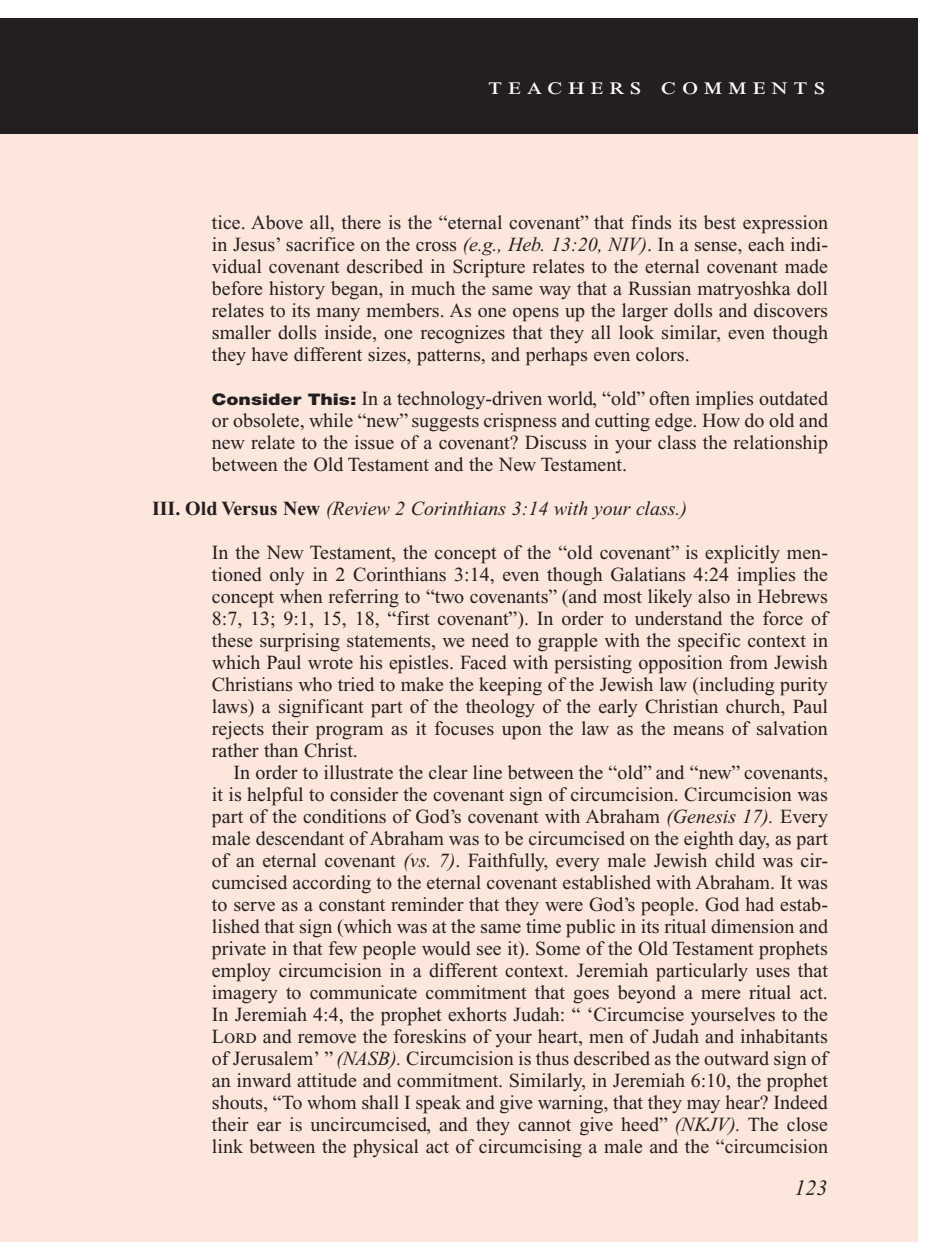
<style>
.page{position:relative;width:936px;height:1260px;background:#fff}
.page>*{position:absolute;margin:0;border:0;box-sizing:border-box;transform-origin:0 0}
.t1{font:24px "Times New Roman PS Std";letter-spacing:.2em;color:#fff;scale:1.2 1}
.PageNumbers{font:italic 22px "Times New Roman PS Std";color:#231f20}
.Objectives_Body_Text{font:20px/22px "Times New Roman PS Std";color:#231f20;text-align:justify}
.Roman_Numeral_Sub_He{font:italic 20px "Times New Roman PS Std";color:#231f20}
.s1{font-style:italic}
.s2{font-family:"Helvetica Neue LT Std";font-weight:900;font-size:16px}
.s3{font-weight:700;font-style:normal}
.s4{font-size:19.8px}
</style>
<div class="page">
<div style="left:36px;top:18px;width:882px;height:122px;background:#231f20"></div>
<div style="left:0;top:18px;width:36px;height:122px;background:#231f20"></div>
<div style="left:0;top:134px;width:918px;height:1108px;background:#fde7dc"></div>
<p class="t1" style="left:488px;top:73px;width:283px">teachers comments</p>
<p class="Objectives_Body_Text" style="left:212px;top:211px;width:618px">tice. Above all, there is the “eternal covenant” that finds its best expression in Jesus’ sacrifice on the cross <span class="s1">(e.g., Heb. 13:20, NIV)</span>. In a sense, each indi&shy;vidual covenant described in Scripture relates to the eternal covenant made before history began, in much the same way that a Russian matryoshka doll relates to its many members. As one opens up the larger dolls and discovers smaller dolls inside, one recognizes that they all look similar, even though they have different sizes, patterns, and perhaps even colors.</p>
<p class="Objectives_Body_Text" style="left:212px;top:387px;width:618px"><span class="s2">Consider This:</span> In a technology-driven world, “old” often implies outdated or obsolete, while “new” suggests crispness and cutting edge. How do old and new relate to the issue of a covenant? Discuss in your class the relationship between the Old Testament and the New Testament.</p>
<p class="Roman_Numeral_Sub_He" style="left:152px;top:497px;width:537px"><span class="s3">III. Old Versus New</span> (Review 2 Corinthians 3:14 with your class.)</p>
<p class="Objectives_Body_Text" style="left:212px;top:541px;width:618px">In the New Testament, the concept of the “old covenant” is explicitly men&shy;tioned only in 2 Corinthians 3:14, even though Galatians 4:24 implies the concept when referring to “two covenants” (and most likely also in Hebrews 8:7, 13; 9:1, 15, 18, “first covenant”). In order to understand the force of these surprising statements, we need to grapple with the specific context in which Paul wrote his epistles. Faced with persisting opposition from Jewish Christians who tried to make the keeping of the Jewish law (including purity laws) a significant part of the theology of the early Christian church, Paul rejects their program as it focuses upon the law as the means of salvation rather than Christ.</p>
<p class="Objectives_Body_Text" style="left:212px;top:761px;width:618px;text-indent:22px">In order to illustrate the clear line between the “old” and “new” covenants, it is helpful to consider the covenant sign of circumcision. Circumcision was part of the conditions of God’s covenant with Abraham <span class="s1">(Genesis 17).</span> Every male descendant of Abraham was to be circumcised on the eighth day, as part of an eternal covenant <span class="s1">(vs. 7)</span>. Faithfully, every male Jewish child was cir&shy;cumcised according to the eternal covenant established with Abraham. It was to serve as a constant reminder that they were God’s people. God had estab&shy;lished that sign (which was at the same time public in its ritual dimension and private in that few people would see it). Some of the Old Testament prophets employ circumcision in a different context. Jeremiah particularly uses that imagery to communicate commitment that goes beyond a mere ritual act.<br>In Jeremiah 4:4, the prophet exhorts Judah: “ ‘Circumcise yourselves to the L<span class="s4">o</span>rd and remove the foreskins of your heart, men of Judah and inhabitants of Jerusalem’ ” <span class="s1">(NASB).</span> Circumcision is thus described as the outward sign of an inward attitude and commitment. Similarly, in Jeremiah 6:10, the prophet shouts, “To whom shall I speak and give warning, that they may hear? Indeed their ear is uncircumcised, and they cannot give heed” <span class="s1">(NKJV).</span> The close link between the physical act of circumcising a male and the “circumcision</p>
<p class="PageNumbers" style="left:794px;top:1176px;width:34px">123</p>
</div>
